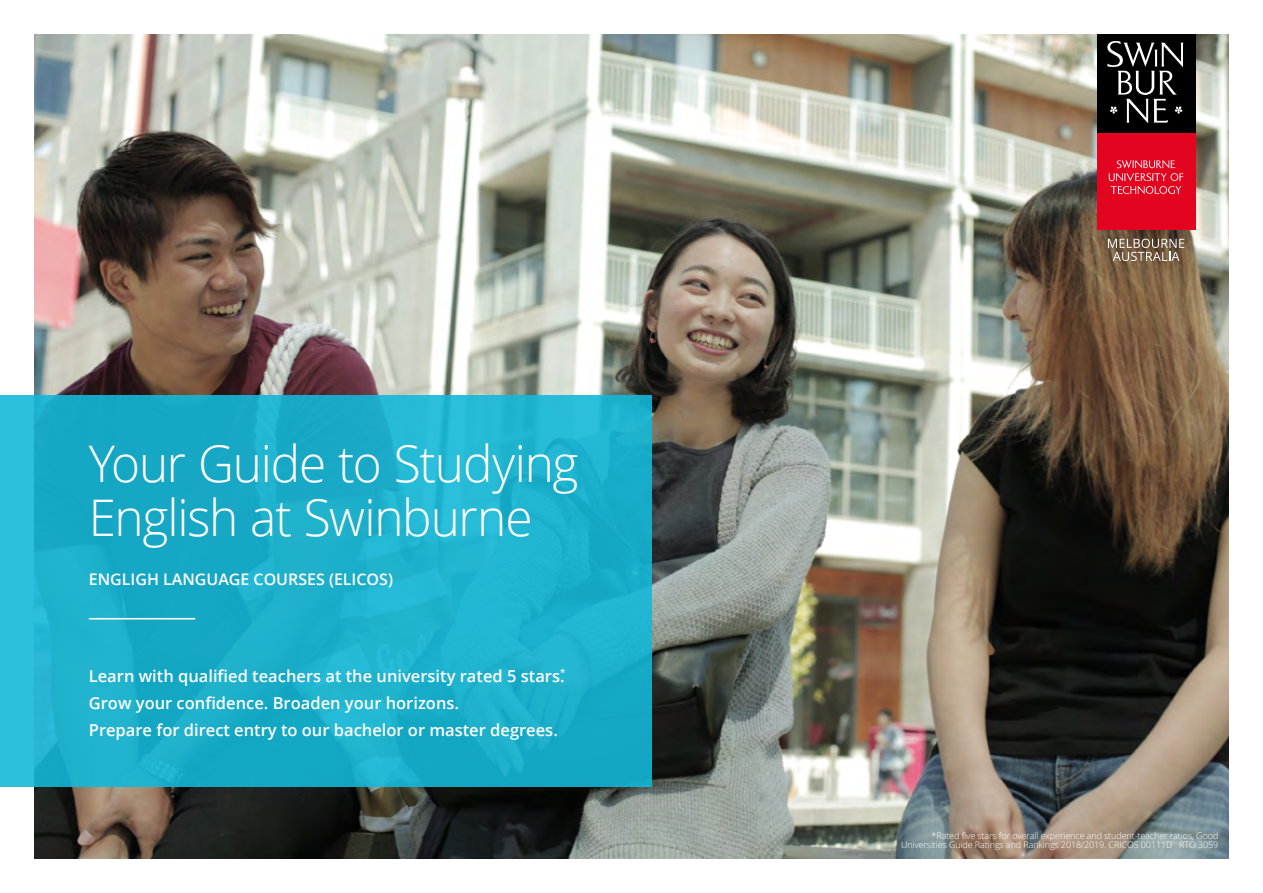
<style>
.page{position:relative;width:1263px;height:893px;background:#fff}
.page>*{position:absolute;margin:0;border:0;box-sizing:border-box;transform-origin:0 0}
.t1{font:300 50.55px/54.2px "Open Sans";letter-spacing:-.025em;color:#fff}
.t2{font:600 16.5px/27.2px "Open Sans";color:#fff}
.t3{font:600 15.9px "Open Sans";color:#fff}
.t4{font:300 9px/9px "Open Sans";letter-spacing:-.01em;color:#fff;text-align:right}
</style>
<div class="page">
<img style="left:34px;top:34px;width:1195px;height:825px">
<div style="left:1097px;top:132px;width:98px;height:98px;background:#e30520"></div>
<svg style="left:1109px;top:160px;width:74px;height:34px"></svg>
<div style="left:1097px;top:34px;width:98px;height:98px;background:#000"></div>
<svg style="left:1107px;top:41px;width:76px;height:82px"></svg>
<svg style="left:0;top:395px;width:652px;height:392px;background:#1cafcb"></svg>
<hr style="left:89px;top:618px;width:106px;height:1px;background:#fff">
<svg style="left:1108px;top:239px;width:76px;height:22px;background:#8d7b67"></svg>
<h1 class="t1" style="left:89px;top:435px;width:491px">Your Guide to Studying<br>English at Swinburne</h1>
<p class="t3" style="left:89px;top:568px;width:306px">ENGLIGH LANGUAGE COURSES (ELICOS)</p>
<p class="t2" style="left:89px;top:662px;width:478px">Learn with qualified teachers at the university rated 5 stars<sup>*</sup>.<br>Grow your confidence. Broaden your horizons.<br>Prepare for direct entry to our bachelor or master degrees.</p>
<p class="t4" style="left:901px;top:831px;width:319px">*Rated five stars for overall experience and student-teacher ratios, Good<br>Universities Guide Ratings and Rankings 2018/2019. CRICOS 00111D RTO 3059</p>
</div>
